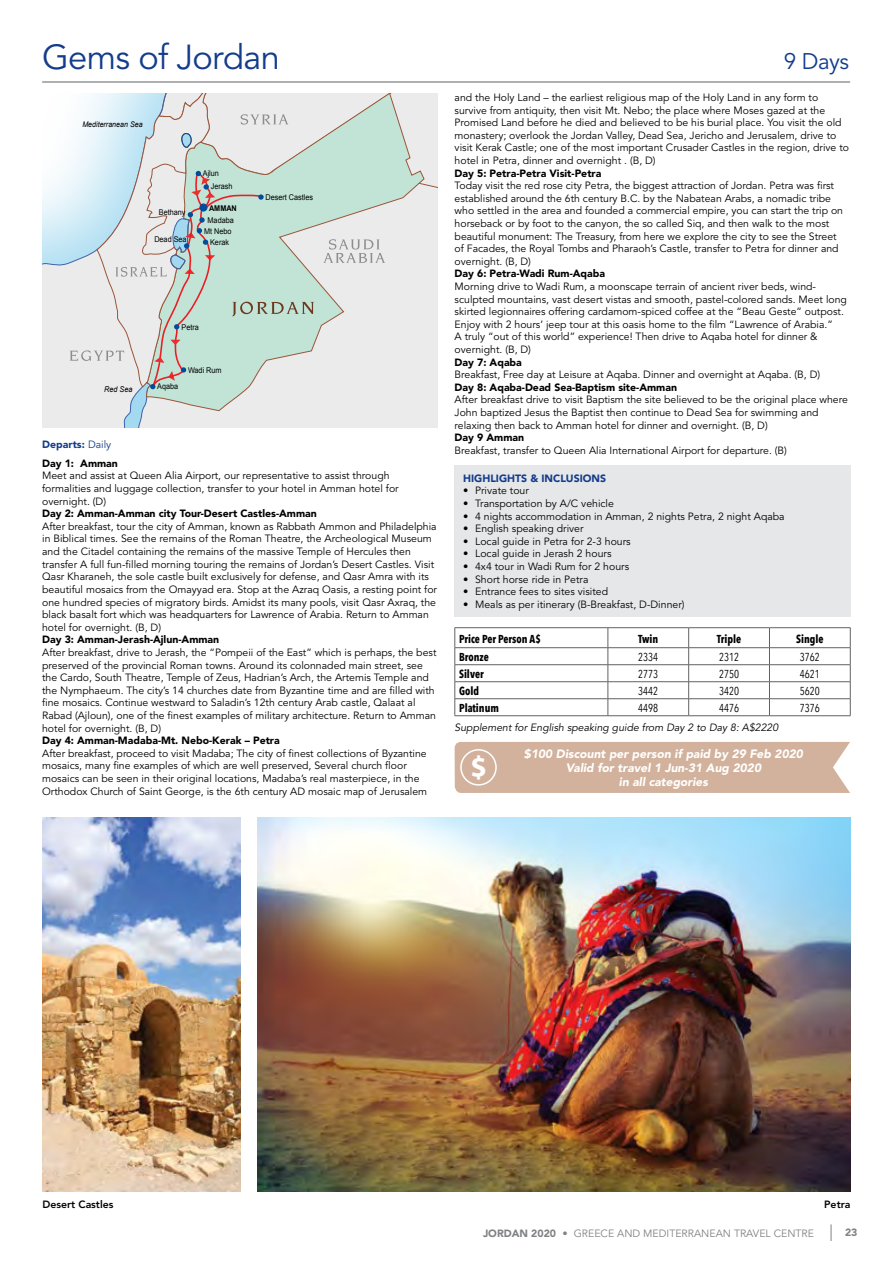
<style>
.page{position:relative;width:893px;height:1263px;background:#fff}
.page>*{position:absolute;margin:0;border:0;box-sizing:border-box;transform-origin:0 0}
.t1{font:34.5px "Avenir";letter-spacing:-.02em;color:#133c8b}
.t2{font:700 29.7px "Myriad Pro";color:#fff}
.t3{font:22.5px "Avenir";color:#133c8b}
.t4{font:italic 900 12px/14.4px "Avenir";color:#fff;text-align:center}
.t5{font:700 11.55px "Avenir Next Condensed";color:#000;scale:.93 1}
.t6{font:11.55px "Avenir Next Condensed";color:#000;scale:.93 1}
.t7{font:10.5px/12.6px "Avenir";color:#000}
.t8{font:900 10.5px/18.9px "Avenir";color:#000}
.t9{font:italic 10.5px "Avenir";color:#000}
.t10{font:10.5px "Avenir";color:#808285}
.t11{font:900 10.5px "Avenir";color:#133c8b}
.t12{font:800 10.5px "Avenir";color:#000}
.t13{font:900 10.5px "Avenir";color:#808285}
.t14{font:7.95px/11.4px "Arial";color:#000;text-align:center;scale:.92 1}
.t15{font:italic 7.95px "Arial";color:#000;scale:.92 1}
.t16{font:700 7.95px "Arial";color:#000;scale:.92 1}
.t17{font:italic 7.8px "Arial";color:#000;scale:.92 1}
.s1{color:#133c8b}
.s2{font-weight:400;color:#133c8b}
.s3{font-weight:900}
</style>
<div class="page">
<hr style="left:42px;top:82px;width:808px;height:1px;background:#616264">
<div style="left:455px;top:465px;width:395px;height:151px;background:#e6e7e8"></div>
<hr style="left:455px;top:627px;width:153px;height:1px;background:#616264">
<hr style="left:608px;top:627px;width:81px;height:1px;background:#616264">
<hr style="left:689px;top:627px;width:80px;height:1px;background:#616264">
<hr style="left:769px;top:627px;width:81px;height:1px;background:#616264">
<svg style="left:455px;top:628px;width:396px;height:88px"></svg>
<hr style="left:455px;top:715px;width:153px;height:1px;background:#616264">
<hr style="left:608px;top:715px;width:81px;height:1px;background:#616264">
<hr style="left:689px;top:715px;width:80px;height:1px;background:#616264">
<hr style="left:769px;top:715px;width:81px;height:1px;background:#616264">
<svg style="left:42px;top:93px;width:396px;height:334px;background:#d8e3e1"></svg>
<img style="left:43px;top:817px;width:197px;height:375px">
<img style="left:257px;top:817px;width:593px;height:375px">
<div style="left:455px;top:742px;width:395px;height:51px;background:#d2b29c"></div>
<div style="left:460px;top:749px;width:37px;height:37px;border:2px solid #fff;border-radius:50%"></div>
<svg style="left:831px;top:1224px;width:1px;height:17px"></svg>
<h1 class="t1" style="left:42px;top:37px;width:239px">Gems of Jordan</h1>
<h3 class="t3" style="left:784px;top:48px;width:67px">9 Days</h3>
<p class="t17" style="left:82px;top:120px;width:67px">Mediterranean Sea</p>
<p class="t14" style="left:159px;top:206px;width:30px">Bethany</p>
<p class="t14" style="left:154px;top:234px;width:37px">Dead Sea</p>
<p class="t14" style="left:203px;top:167px;width:19px">Ajlun</p>
<p class="t14" style="left:211px;top:181px;width:25px">Jerash</p>
<p class="t16" style="left:209px;top:203px;width:32px">AMMAN</p>
<p class="t14" style="left:208px;top:214px;width:30px">Madaba</p>
<p class="t14" style="left:204px;top:225px;width:31px">Mt Nebo<br>Kerak</p>
<p class="t14" style="left:265px;top:191px;width:53px">Desert Castles</p>
<p class="t15" style="left:104px;top:384px;width:32px">Red Sea</p>
<p class="t14" style="left:182px;top:321px;width:20px">Petra</p>
<p class="t14" style="left:188px;top:364px;width:38px">Wadi Rum</p>
<p class="t14" style="left:157px;top:381px;width:24px">Aqaba</p>
<p class="t8" style="left:42px;top:435px;width:77px"><span class="s1">Departs:</span> <span class="s2">Daily<br></span>Day 1: Amman</p>
<p class="t7" style="left:42px;top:470px;width:358px">Meet and assist at Queen Alia Airport, our representative to assist through formalities and luggage collection, transfer to your hotel in Amman hotel for overnight. (D)</p>
<p class="t8" style="left:42px;top:504px;width:276px">Day 2: Amman-Amman city Tour-Desert Castles-Amman</p>
<p class="t7" style="left:42px;top:520px;width:396px">After breakfast, tour the city of Amman, known as Rabbath Ammon and Philadelphia in Biblical times. See the remains of the Roman Theatre, the Archeological Museum and the Citadel containing the remains of the massive Temple of Hercules then transfer A full fun-filled morning touring the remains of Jordan’s Desert Castles. Visit Qasr Kharaneh, the sole castle built exclusively for defense, and Qasr Amra with its beautiful mosaics from the Omayyad era. Stop at the Azraq Oasis, a resting point for one hundred species of migratory birds. Amidst its many pools, visit Qasr Axraq, the black basalt fort which was headquarters for Lawrence of Arabia. Return to Amman hotel for overnight. (B, D)</p>
<p class="t8" style="left:42px;top:630px;width:179px">Day 3: Amman-Jerash-Ajlun-Amman</p>
<p class="t7" style="left:42px;top:646px;width:396px">After breakfast, drive to Jerash, the “Pompeii of the East” which is perhaps, the best preserved of the provincial Roman towns. Around its colonnaded main street, see the Cardo, South Theatre, Temple of Zeus, Hadrian’s Arch, the Artemis Temple and the Nymphaeum. The city’s 14 churches date from Byzantine time and are filled with fine mosaics. Continue westward to Saladin’s 12th century Arab castle, Qalaat al Rabad (Ajloun), one of the finest examples of military architecture. Return to Amman hotel for overnight. (B, D)</p>
<p class="t8" style="left:42px;top:731px;width:239px">Day 4: Amman-Madaba-Mt. Nebo-Kerak – Petra</p>
<p class="t7" style="left:42px;top:747px;width:387px">After breakfast, proceed to visit Madaba; The city of finest collections of Byzantine mosaics, many fine examples of which are well preserved, Several church floor mosaics can be seen in their original locations, Madaba’s real masterpiece, in the Orthodox Church of Saint George, is the 6th century AD mosaic map of Jerusalem</p>
<p class="t7" style="left:455px;top:91px;width:396px">and the Holy Land – the earliest religious map of the Holy Land in any form to survive from antiquity, then visit Mt. Nebo; the place where Moses gazed at the Promised Land before he died and believed to be his burial place. You visit the old monastery; overlook the Jordan Valley, Dead Sea, Jericho and Jerusalem, drive to visit Kerak Castle; one of the most important Crusader Castles in the region, drive to hotel in Petra, dinner and overnight . (B, D)</p>
<p class="t8" style="left:455px;top:163px;width:148px">Day 5: Petra-Petra Visit-Petra</p>
<p class="t7" style="left:455px;top:180px;width:390px">Today visit the red rose city Petra, the biggest attraction of Jordan. Petra was first established around the 6th century B.C. by the Nabatean Arabs, a nomadic tribe who settled in the area and founded a commercial empire, you can start the trip on horseback or by foot to the canyon, the so called Siq, and then walk to the most beautiful monument: The Treasury, from here we explore the city to see the Street of Facades, the Royal Tombs and Pharaoh’s Castle, transfer to Petra for dinner and overnight. (B, D)</p>
<p class="t8" style="left:455px;top:264px;width:152px">Day 6: Petra-Wadi Rum-Aqaba</p>
<p class="t7" style="left:455px;top:280px;width:394px">Morning drive to Wadi Rum, a moonscape terrain of ancient river beds, wind&shy;sculpted mountains, vast desert vistas and smooth, pastel-colored sands. Meet long skirted legionnaires offering cardamom-spiced coffee at the “Beau Geste” outpost.<br>Enjoy with 2 hours’ jeep tour at this oasis home to the film “Lawrence of Arabia.”<br>A truly “out of this world” experience! Then drive to Aqaba hotel for dinner &amp; overnight. (B, D)</p>
<p class="t8" style="left:455px;top:352px;width:69px">Day 7: Aqaba</p>
<p class="t7" style="left:455px;top:369px;width:367px">Breakfast, Free day at Leisure at Aqaba. Dinner and overnight at Aqaba. (B, D)</p>
<p class="t8" style="left:455px;top:378px;width:224px">Day 8: Aqaba-Dead Sea-Baptism site-Amman</p>
<p class="t7" style="left:455px;top:394px;width:395px">After breakfast drive to visit Baptism the site believed to be the original place where<br>John baptized Jesus the Baptist then continue to Dead Sea for swimming and relaxing then back to Amman hotel for dinner and overnight. (B, D)</p>
<p class="t8" style="left:455px;top:428px;width:71px">Day 9 Amman</p>
<p class="t7" style="left:455px;top:444px;width:334px">Breakfast, transfer to Queen Alia International Airport for departure. (B)</p>
<p class="t11" style="left:463px;top:472px;width:145px">HIGHLIGHTS &amp; INCLUSIONS</p>
<p class="t7" style="left:463px;top:485px;width:67px">• Private tour</p>
<p class="t7" style="left:463px;top:497px;width:152px">• Transportation by A/C vehicle</p>
<p class="t7" style="left:463px;top:510px;width:323px">• 4 nights accommodation in Amman, 2 nights Petra, 2 night Aqaba</p>
<p class="t7" style="left:463px;top:522px;width:122px">• English speaking driver</p>
<p class="t7" style="left:463px;top:535px;width:169px">• Local guide in Petra for 2-3 hours</p>
<p class="t7" style="left:463px;top:548px;width:150px">• Local guide in Jerash 2 hours</p>
<p class="t7" style="left:463px;top:560px;width:168px">• 4x4 tour in Wadi Rum for 2 hours</p>
<p class="t7" style="left:463px;top:573px;width:127px">• Short horse ride in Petra</p>
<p class="t7" style="left:463px;top:585px;width:146px">• Entrance fees to sites visited</p>
<p class="t7" style="left:463px;top:598px;width:223px">• Meals as per itinerary (B-Breakfast, D-Dinner)</p>
<p class="t5" style="left:459px;top:632px;width:90px">Price Per Person A$</p>
<p class="t5" style="left:638px;top:632px;width:23px">Twin</p>
<p class="t5" style="left:717px;top:632px;width:28px">Triple</p>
<p class="t5" style="left:796px;top:632px;width:31px">Single</p>
<p class="t5" style="left:459px;top:650px;width:34px">Bronze</p>
<p class="t6" style="left:638px;top:647px;width:23px">2334</p>
<p class="t6" style="left:719px;top:647px;width:23px">2312</p>
<p class="t6" style="left:800px;top:647px;width:23px">3762</p>
<p class="t5" style="left:459px;top:667px;width:28px">Silver</p>
<p class="t6" style="left:638px;top:664px;width:23px">2773</p>
<p class="t6" style="left:719px;top:664px;width:23px">2750</p>
<p class="t6" style="left:800px;top:664px;width:23px">4621</p>
<p class="t5" style="left:459px;top:684px;width:23px">Gold</p>
<p class="t6" style="left:638px;top:681px;width:23px">3442</p>
<p class="t6" style="left:719px;top:681px;width:23px">3420</p>
<p class="t6" style="left:800px;top:681px;width:23px">5620</p>
<p class="t5" style="left:459px;top:701px;width:44px">Platinum</p>
<p class="t6" style="left:638px;top:698px;width:23px">4498</p>
<p class="t6" style="left:719px;top:698px;width:23px">4476</p>
<p class="t6" style="left:800px;top:698px;width:23px">7376</p>
<p class="t9" style="left:455px;top:722px;width:325px">Supplement for English speaking guide from Day 2 to Day 8: A$2220</p>
<h2 class="t2" style="left:471px;top:747px;width:18px">$</h2>
<p class="t4" style="left:524px;top:746px;width:281px">$100 Discount per person if paid by 29 Feb 2020<br>Valid for travel 1 Jun-31 Aug 2020<br>in all categories</p>
<p class="t12" style="left:43px;top:1198px;width:72px">Desert Castles</p>
<p class="t12" style="left:824px;top:1198px;width:28px">Petra</p>
<p class="t10" style="left:483px;top:1227px;width:332px"><span class="s3">JORDAN 2020 •</span> GREECE AND MEDITERRANEAN TRAVEL CENTRE</p>
<p class="t13" style="left:845px;top:1226px;width:14px">23</p>
</div>
